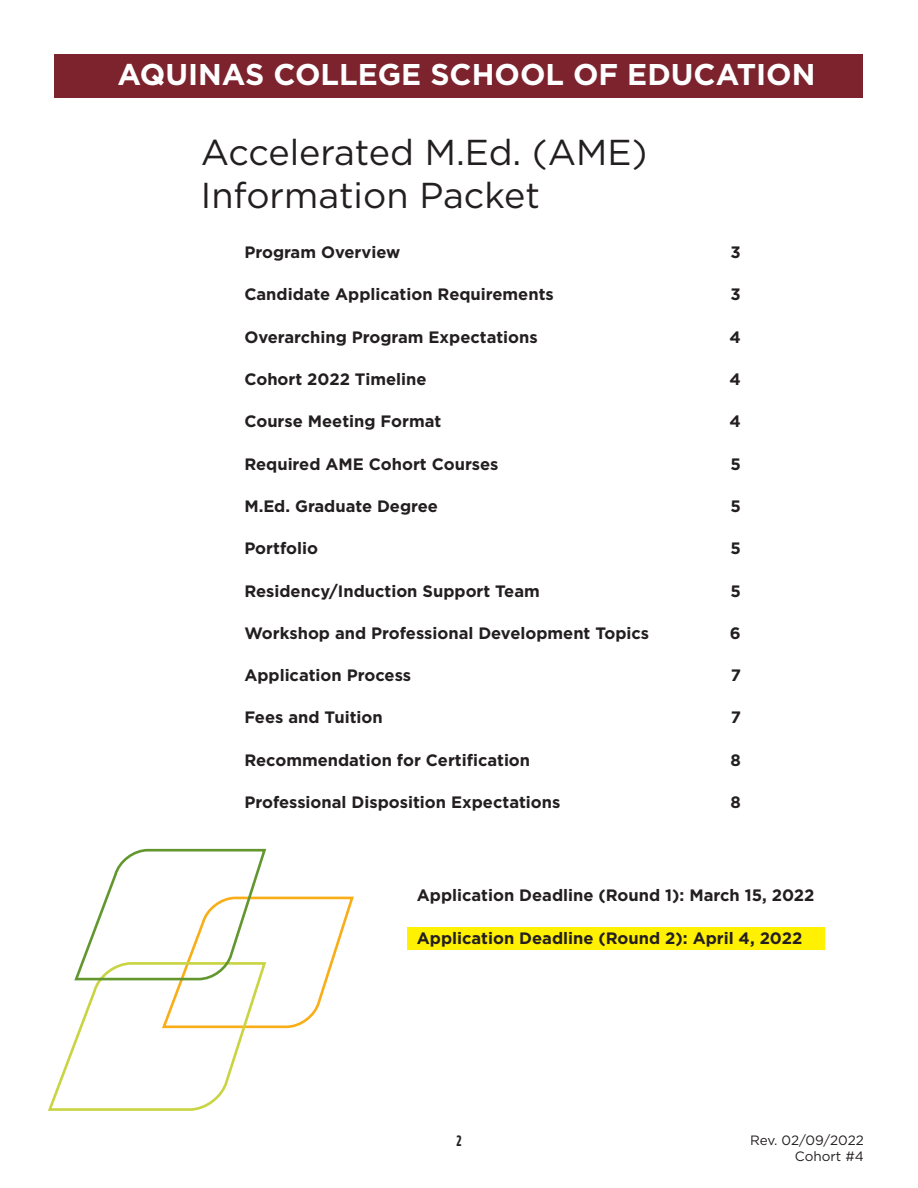
<style>
.page{position:relative;width:918px;height:1188px;background:#fff}
.page>*{position:absolute;margin:0;border:0;box-sizing:border-box;transform-origin:0 0}
.t1{font:36px/43.2px "Gotham";color:#231f20}
.t2{font:700 30px "Gotham";color:#fff}
.Heading_2{font:700 16.5px "Gotham";color:#231f20}
.t3{font:700 15px "Gotham Condensed";color:#231f20}
.t4{font:13.5px/16.2px "Gotham";color:#231f20;text-align:right}
</style>
<div class="page">
<div style="left:407px;top:927px;width:417px;height:23px;background:#fff101"></div>
<div style="left:54px;top:54px;width:808px;height:43px;background:#7c232e"></div>
<svg style="left:48px;top:848px;width:306px;height:263px"></svg>
<p class="t2" style="left:118px;top:55px;width:699px">AQUINAS COLLEGE SCHOOL OF EDUCATION</p>
<p class="t1" style="left:201px;top:130px;width:448px">Accelerated M.Ed. (AME)<br>Information Packet</p>
<p class="Heading_2" style="left:244px;top:241px;width:157px">Program Overview</p>
<p class="Heading_2" style="left:731px;top:241px;width:12px">3</p>
<p class="Heading_2" style="left:244px;top:284px;width:311px">Candidate Application Requirements</p>
<p class="Heading_2" style="left:731px;top:284px;width:12px">3</p>
<p class="Heading_2" style="left:244px;top:326px;width:295px">Overarching Program Expectations</p>
<p class="Heading_2" style="left:730px;top:326px;width:13px">4</p>
<p class="Heading_2" style="left:244px;top:368px;width:184px">Cohort 2022 Timeline</p>
<p class="Heading_2" style="left:730px;top:368px;width:13px">4</p>
<p class="Heading_2" style="left:244px;top:411px;width:198px">Course Meeting Format</p>
<p class="Heading_2" style="left:730px;top:411px;width:13px">4</p>
<p class="Heading_2" style="left:244px;top:453px;width:256px">Required AME Cohort Courses</p>
<p class="Heading_2" style="left:730px;top:453px;width:12px">5</p>
<p class="Heading_2" style="left:244px;top:495px;width:195px">M.Ed. Graduate Degree</p>
<p class="Heading_2" style="left:730px;top:495px;width:12px">5</p>
<p class="Heading_2" style="left:244px;top:537px;width:75px">Portfolio</p>
<p class="Heading_2" style="left:730px;top:537px;width:12px">5</p>
<p class="Heading_2" style="left:244px;top:580px;width:297px">Residency/Induction Support Team</p>
<p class="Heading_2" style="left:730px;top:580px;width:12px">5</p>
<p class="Heading_2" style="left:244px;top:622px;width:406px">Workshop and Professional Development Topics</p>
<p class="Heading_2" style="left:730px;top:622px;width:12px">6</p>
<p class="Heading_2" style="left:244px;top:664px;width:168px">Application Process</p>
<p class="Heading_2" style="left:731px;top:664px;width:12px">7</p>
<p class="Heading_2" style="left:244px;top:707px;width:140px">Fees and Tuition</p>
<p class="Heading_2" style="left:731px;top:707px;width:12px">7</p>
<p class="Heading_2" style="left:244px;top:749px;width:287px">Recommendation for Certification</p>
<p class="Heading_2" style="left:730px;top:749px;width:12px">8</p>
<p class="Heading_2" style="left:244px;top:791px;width:317px">Professional Disposition Expectations</p>
<p class="Heading_2" style="left:730px;top:791px;width:12px">8</p>
<p class="Heading_2" style="left:417px;top:885px;width:399px">Application Deadline (Round 1): March 15, 2022</p>
<p class="Heading_2" style="left:417px;top:927px;width:387px">Application Deadline (Round 2): April 4, 2022</p>
<p class="t3" style="left:457px;top:1132px;width:6px">2</p>
<p class="t4" style="left:750px;top:1132px;width:115px">Rev. 02/09/2022<br>Cohort #4</p>
</div>
